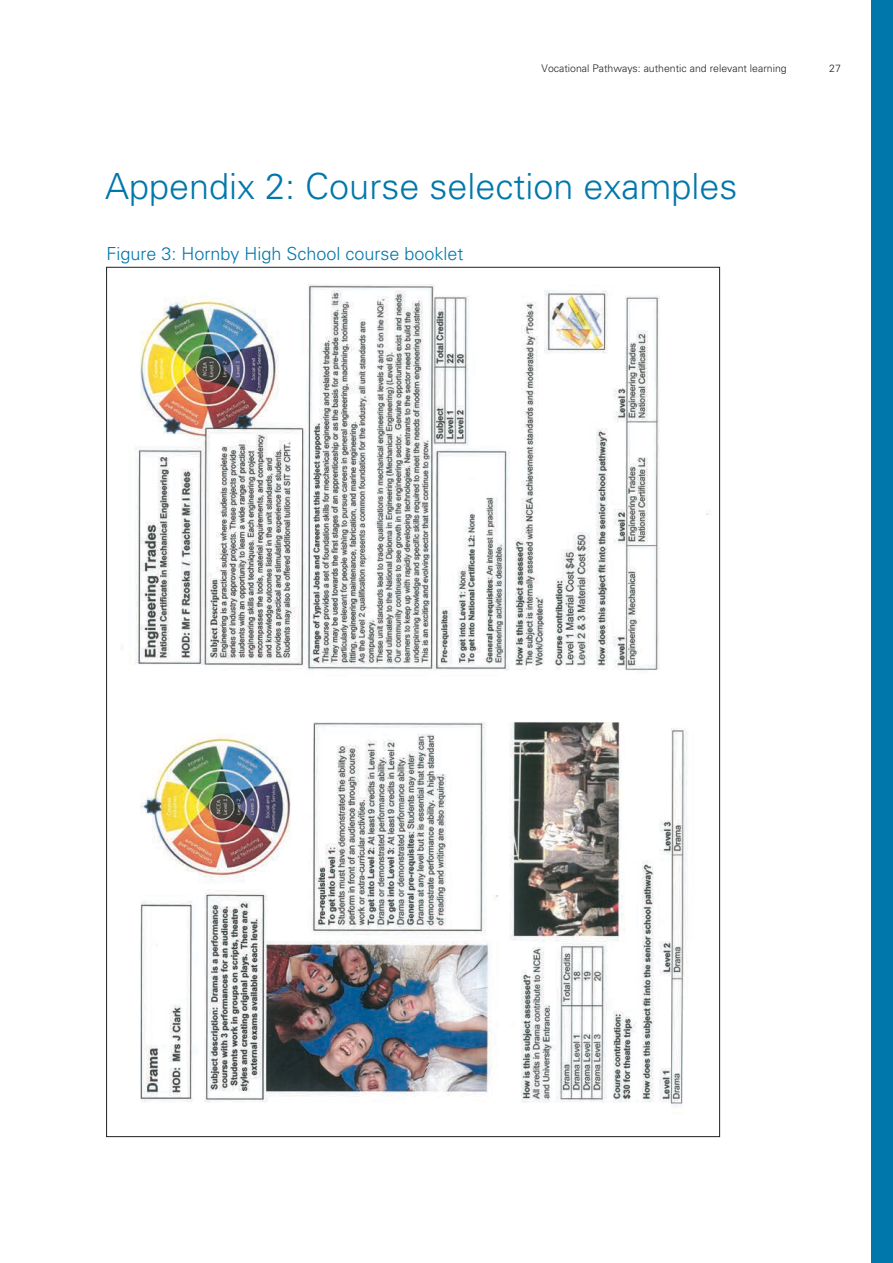
<style>
.page{position:relative;width:893px;height:1263px;background:#fff}
.page>*{position:absolute;margin:0;border:0;box-sizing:border-box;transform-origin:0 0}
.t1{font:300 36px "Univers Maori";color:#0077ab}
.t2{font:300 18px "Univers Maori";color:#0077ab}
.t3{font:300 10.5px "Univers Maori";color:#231f20}
</style>
<div class="page">
<div style="left:872px;top:0;width:21px;height:1263px;background:#0077ab"></div>
<img style="left:122px;top:284px;width:588px;height:824px">
<p class="t3" style="left:542px;top:62px;width:247px">Vocational Pathways: authentic and relevant learning</p>
<p class="t3" style="left:829px;top:62px;width:13px">27</p>
<h1 class="t1" style="left:105px;top:165px;width:634px">Appendix 2: Course selection examples</h1>
<h2 class="t2" style="left:106px;top:243px;width:359px">Figure 3: Hornby High School course booklet</h2>
</div>
